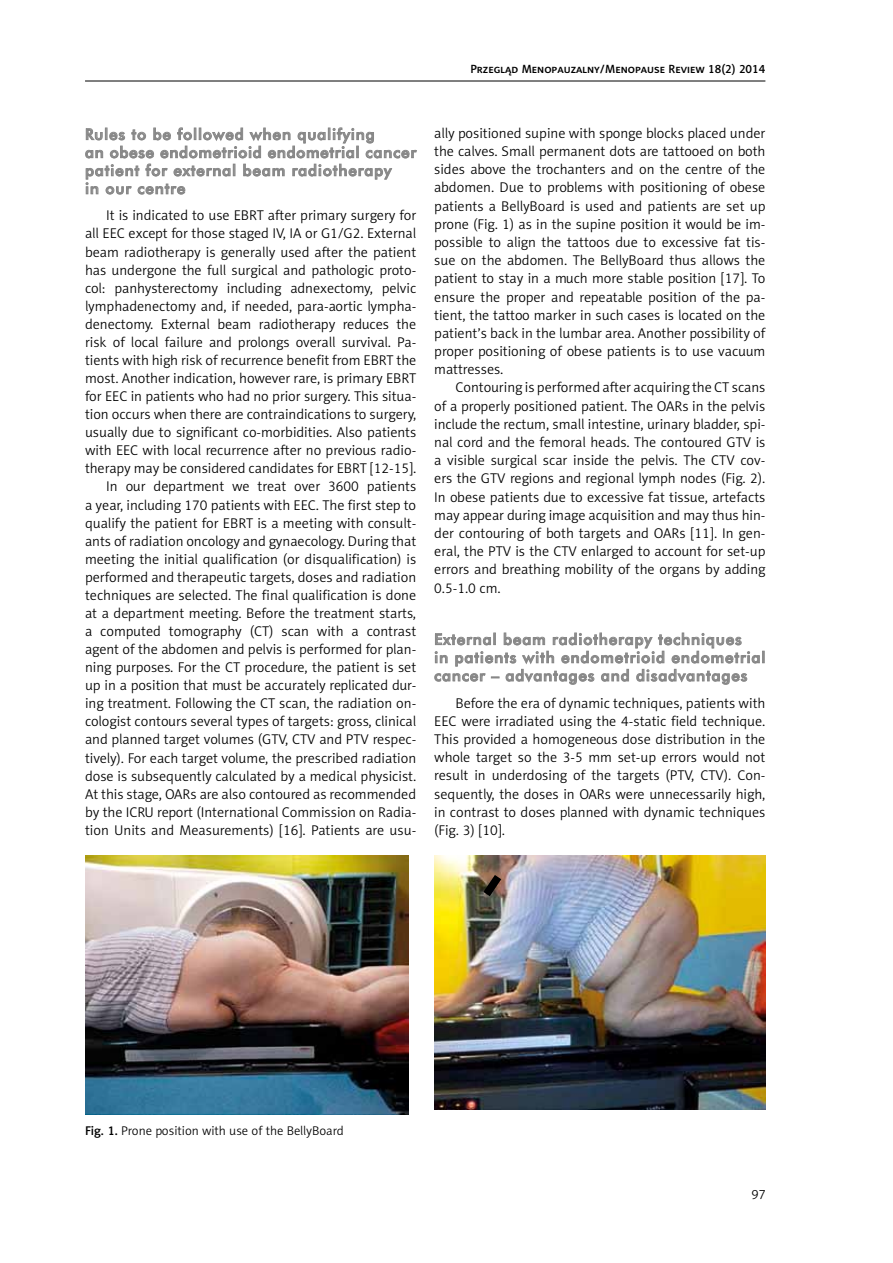
<style>
.page{position:relative;width:893px;height:1263px;background:#fff}
.page>*{position:absolute;margin:0;border:0;box-sizing:border-box;transform-origin:0 0}
.t1{font:15px/18px "Futura Md PL";letter-spacing:.06em;color:#878787}
.t2{font:14.25px/18px "Naomi Sans EFN Light";color:#000;text-align:justify}
.t3{font:13.5px "Naomi Sans EFNTT Light";color:#000}
.t4{font:12.75px "Naomi Sans EFN Light";color:#000}
.t5{font:12px "Naomi Sans EFN Medium";color:#000}
.s1{font-family:"Naomi Sans EFN Medium"}
</style>
<div class="page">
<hr style="left:85px;top:81px;width:680px;height:1px;background:#000">
<svg style="left:85px;top:127px;width:332px;height:68px"></svg>
<svg style="left:434px;top:632px;width:331px;height:53px"></svg>
<img style="left:85px;top:855px;width:324px;height:259px">
<img style="left:434px;top:855px;width:331px;height:255px">
<svg style="left:483px;top:875px;width:18px;height:21px"></svg>
<p class="t5" style="left:470px;top:61px;width:296px">Przegląd Menopauzalny/Menopause Review 18(2) 2014</p>
<p class="t1" style="left:85px;top:125px;width:333px">Rules to be followed when qualifying<br>an obese endometrioid endometrial cancer patient for external beam radiotherapy<br>in our centre</p>
<p class="t2" style="left:85px;top:207px;width:333px;text-align:right">It is indicated to use EBRT after primary surgery for<br>all EEC except for those staged IV, IA or G1/G2. External beam radiotherapy is generally used after the patient has undergone the full surgical and pathologic proto&shy;col: panhysterectomy including adnexectomy, pelvic lymphadenectomy and, if needed, para-aortic lympha&shy;denectomy. External beam radiotherapy reduces the risk of local failure and prolongs overall survival. Pa&shy;tients with high risk of recurrence benefit from EBRT the most. Another indication, however rare, is primary EBRT for EEC in patients who had no prior surgery. This situa&shy;tion occurs when there are contraindications to surgery, usually due to significant co-morbidities. Also patients with EEC with local recurrence after no previous radio&shy;therapy may be considered candidates for EBRT [12-15].<br>In our department we treat over 3600 patients<br>a year, including 170 patients with EEC. The first step to qualify the patient for EBRT is a meeting with consult&shy;ants of radiation oncology and gynaecology. During that meeting the initial qualification (or disqualification) is performed and therapeutic targets, doses and radiation techniques are selected. The final qualification is done at a department meeting. Before the treatment starts, a computed tomography (CT) scan with a contrast agent of the abdomen and pelvis is performed for plan&shy;ning purposes. For the CT procedure, the patient is set up in a position that must be accurately replicated dur&shy;ing treatment. Following the CT scan, the radiation on&shy;cologist contours several types of targets: gross, clinical and planned target volumes (GTV, CTV and PTV respec&shy;tively). For each target volume, the prescribed radiation dose is subsequently calculated by a medical physicist.<br>At this stage, OARs are also contoured as recommended by the ICRU report (International Commission on Radia&shy;tion Units and Measurements) [16]. Patients are usu-</p>
<p class="t2" style="left:434px;top:124px;width:333px">ally positioned supine with sponge blocks placed under the calves. Small permanent dots are tattooed on both sides above the trochanters and on the centre of the abdomen. Due to problems with positioning of obese patients a BellyBoard is used and patients are set up prone (Fig. 1) as in the supine position it would be im&shy;possible to align the tattoos due to excessive fat tis&shy;sue on the abdomen. The BellyBoard thus allows the patient to stay in a much more stable position [17]. To ensure the proper and repeatable position of the pa&shy;tient, the tattoo marker in such cases is located on the patient’s back in the lumbar area. Another possibility of proper positioning of obese patients is to use vacuum mattresses.</p>
<p class="t2" style="left:434px;top:379px;width:333px;text-indent:21px">Contouring is performed after acquiring the CT scans of a properly positioned patient. The OARs in the pelvis include the rectum, small intestine, urinary bladder, spi&shy;nal cord and the femoral heads. The contoured GTV is a visible surgical scar inside the pelvis. The CTV cov&shy;ers the GTV regions and regional lymph nodes (Fig. 2).<br>In obese patients due to excessive fat tissue, artefacts may appear during image acquisition and may thus hin&shy;der contouring of both targets and OARs [11]. In gen&shy;eral, the PTV is the CTV enlarged to account for set-up errors and breathing mobility of the organs by adding 0.5-1.0 cm.</p>
<p class="t1" style="left:434px;top:630px;width:333px">External beam radiotherapy techniques<br>in patients with endometrioid endometrial cancer – advantages and disadvantages</p>
<p class="t2" style="left:434px;top:694px;width:333px;text-indent:21px">Before the era of dynamic techniques, patients with EEC were irradiated using the 4-static field technique.<br>This provided a homogeneous dose distribution in the whole target so the 3-5 mm set-up errors would not result in underdosing of the targets (PTV, CTV). Con&shy;sequently, the doses in OARs were unnecessarily high, in contrast to doses planned with dynamic techniques (Fig. 3) [10].</p>
<p class="t4" style="left:85px;top:1124px;width:260px"><span class="s1">Fig. 1.</span> Prone position with use of the BellyBoard</p>
<p class="t3" style="left:751px;top:1187px;width:15px">97</p>
</div>
